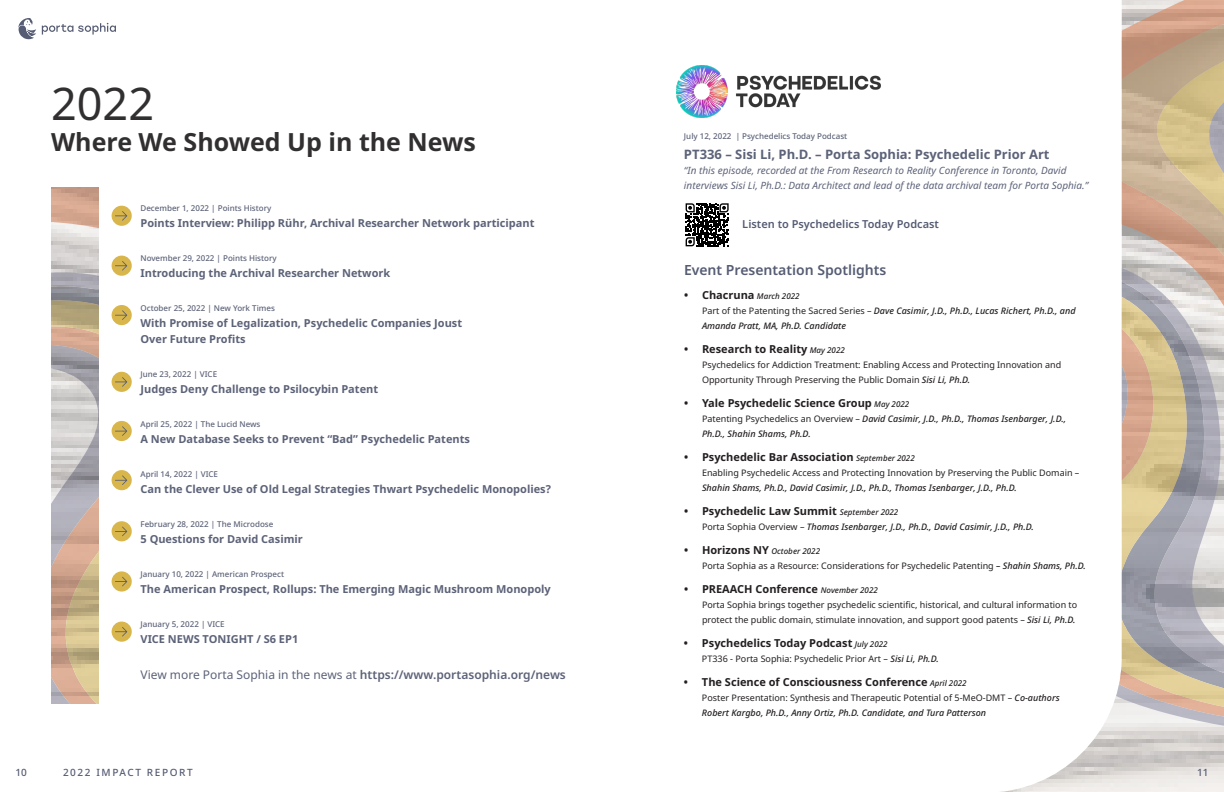
<style>
.page{position:relative;width:1224px;height:792px;background:#fff}
.page>*{position:absolute;margin:0;border:0;box-sizing:border-box;transform-origin:0 0}
.t1{font:45px "Noto Sans";color:#312f30}
.t2{font:700 25px "Noto Sans";color:#312f30}
.t3{font:600 14px "Noto Sans";color:#555c73}
.t4{font:700 13px "Noto Sans";color:#5c6278}
.t5{font:600 12px "Noto Sans";color:#5c6278}
.t6{font:700 11px/16px "Noto Sans";color:#5c6278}
.t7{font:700 11px "Noto Sans";color:#231f20}
.t8{font:600 11px "Noto Sans";color:#555c73}
.t9{font:italic 10px/15px "Noto Sans";color:#5c6278}
.t10{font:500 10px "Noto Sans";letter-spacing:.16em;color:#555c73}
.t11{font:9px/15px "Noto Sans";color:#231f20}
.t12{font:italic 500 9px/15px "Noto Sans";color:#231f20}
.t13{font:500 8px "Noto Sans";color:#5c6278}
.s1{font-weight:400}
.s2{font-weight:500;font-style:italic;font-size:8px}
.s3{font-weight:400;font-style:normal}
.s4{font-weight:500;font-style:italic}
</style>
<div class="page">
<svg style="left:51px;top:188px;width:48px;height:515px;background:#c5b3a6"></svg>
<div style="left:112px;top:256px;width:20px;height:20px;background:#d9b64c;border-radius:50%"></div>
<svg style="left:115px;top:261px;width:12px;height:10px"></svg>
<div style="left:112px;top:305px;width:20px;height:20px;background:#d9b64c;border-radius:50%"></div>
<svg style="left:115px;top:310px;width:12px;height:10px"></svg>
<div style="left:112px;top:372px;width:20px;height:20px;background:#d9b64c;border-radius:50%"></div>
<svg style="left:115px;top:377px;width:12px;height:10px"></svg>
<div style="left:112px;top:421px;width:20px;height:20px;background:#d9b64c;border-radius:50%"></div>
<svg style="left:115px;top:426px;width:12px;height:10px"></svg>
<div style="left:112px;top:470px;width:20px;height:20px;background:#d9b64c;border-radius:50%"></div>
<svg style="left:115px;top:475px;width:12px;height:10px"></svg>
<div style="left:112px;top:521px;width:20px;height:20px;background:#d9b64c;border-radius:50%"></div>
<svg style="left:115px;top:527px;width:12px;height:9px"></svg>
<div style="left:112px;top:571px;width:20px;height:21px;background:#d9b64c;border-radius:50%"></div>
<svg style="left:115px;top:577px;width:12px;height:9px"></svg>
<div style="left:112px;top:622px;width:20px;height:20px;background:#d9b64c;border-radius:50%"></div>
<svg style="left:115px;top:627px;width:12px;height:9px"></svg>
<div style="left:112px;top:206px;width:20px;height:20px;background:#d9b64c;border-radius:50%"></div>
<svg style="left:115px;top:211px;width:12px;height:10px"></svg>
<svg style="left:1121px;top:0;width:103px;height:258px;background:#ccae99"></svg>
<svg style="left:1157px;top:34px;width:67px;height:224px;background:#c9b08b"></svg>
<svg style="left:1209px;top:61px;width:15px;height:197px;background:#c7b696"></svg>
<svg style="left:1121px;top:258px;width:103px;height:25px;background:#c9bab2"></svg>
<svg style="left:1019px;top:283px;width:205px;height:506px"></svg>
<svg style="left:42px;top:23px;width:74px;height:12px"></svg>
<svg style="left:18px;top:18px;width:18px;height:21px"></svg>
<img style="left:677px;top:66px;width:203px;height:51px">
<svg style="left:685px;top:203px;width:44px;height:44px"></svg>
<svg style="left:686px;top:203px;width:43px;height:43px"></svg>
<p class="t1" style="left:51px;top:72px;width:104px">2022</p>
<p class="t2" style="left:51px;top:124px;width:426px">Where We Showed Up in the News</p>
<p class="t13" style="left:141px;top:203px;width:132px">December 1, 2022 | Points History</p>
<p class="t6" style="left:141px;top:215px;width:396px">Points Interview: Philipp Rühr, Archival Researcher Network participant</p>
<p class="t13" style="left:141px;top:253px;width:138px">November 29, 2022 | Points History</p>
<p class="t6" style="left:141px;top:265px;width:251px">Introducing the Archival Researcher Network</p>
<p class="t13" style="left:141px;top:303px;width:136px">October 25, 2022 | New York Times</p>
<p class="t6" style="left:141px;top:315px;width:323px">With Promise of Legalization, Psychedelic Companies Joust<br>Over Future Profits</p>
<p class="t13" style="left:141px;top:369px;width:78px">June 23, 2022 | VICE</p>
<p class="t6" style="left:141px;top:381px;width:239px">Judges Deny Challenge to Psilocybin Patent</p>
<p class="t13" style="left:141px;top:419px;width:121px">April 25, 2022 | The Lucid News</p>
<p class="t6" style="left:141px;top:431px;width:331px">A New Database Seeks to Prevent “Bad” Psychedelic Patents</p>
<p class="t13" style="left:141px;top:469px;width:79px">April 14, 2022 | VICE</p>
<p class="t6" style="left:141px;top:481px;width:412px">Can the Clever Use of Old Legal Strategies Thwart Psychedelic Monopolies?</p>
<p class="t13" style="left:141px;top:519px;width:134px">February 28, 2022 | The Microdose</p>
<p class="t6" style="left:141px;top:531px;width:164px">5 Questions for David Casimir</p>
<p class="t13" style="left:141px;top:569px;width:145px">January 10, 2022 | American Prospect</p>
<p class="t6" style="left:141px;top:581px;width:412px">The American Prospect, Rollups: The Emerging Magic Mushroom Monopoly</p>
<p class="t13" style="left:141px;top:619px;width:86px">January 5, 2022 | VICE</p>
<p class="t6" style="left:141px;top:631px;width:159px">VICE NEWS TONIGHT / S6 EP1</p>
<p class="t5" style="left:141px;top:666px;width:427px"><span class="s1">View more Porta Sophia in the news at</span> https://www.portasophia.org/news</p>
<p class="t13" style="left:684px;top:130px;width:165px">July 12, 2022 | Psychedelics Today Podcast</p>
<p class="t4" style="left:684px;top:146px;width:367px">PT336 – Sisi Li, Ph.D. – Porta Sophia: Psychedelic Prior Art</p>
<p class="t9" style="left:684px;top:163px;width:406px">“In this episode, recorded at the From Research to Reality Conference in Toronto, David interviews Sisi Li, Ph.D.: Data Architect and lead of the data archival team for Porta Sophia.”</p>
<p class="t8" style="left:742px;top:216px;width:198px">Listen to Psychedelics Today Podcast</p>
<p class="t3" style="left:684px;top:261px;width:204px">Event Presentation Spotlights</p>
<p class="t7" style="left:684px;top:288px;width:117px">• Chacruna <span class="s2">March 2022</span></p>
<p class="t12" style="left:702px;top:304px;width:375px"><span class="s3">Part of the Patenting the Sacred Series –</span> Dave Casimir, J.D., Ph.D., Lucas Richert, Ph.D., and<br>Amanda Pratt, MA, Ph.D. Candidate</p>
<p class="t7" style="left:684px;top:342px;width:162px">• Research to Reality <span class="s2">May 2022</span></p>
<p class="t11" style="left:702px;top:358px;width:361px">Psychedelics for Addiction Treatment: Enabling Access and Protecting Innovation and<br>Opportunity Through Preserving the Public Domain <span class="s4">Sisi Li, Ph.D.</span></p>
<p class="t7" style="left:684px;top:396px;width:227px">• Yale Psychedelic Science Group <span class="s2">May 2022</span></p>
<p class="t12" style="left:702px;top:412px;width:366px"><span class="s3">Patenting Psychedelics an Overview –</span> David Casimir, J.D., Ph.D., Thomas Isenbarger, J.D.,<br>Ph.D., Shahin Shams, Ph.D.</p>
<p class="t7" style="left:684px;top:450px;width:232px">• Psychedelic Bar Association <span class="s2">September 2022</span></p>
<p class="t11" style="left:702px;top:466px;width:379px">Enabling Psychedelic Access and Protecting Innovation by Preserving the Public Domain –<br><span class="s4">Shahin Shams, Ph.D., David Casimir, J.D., Ph.D., Thomas Isenbarger, J.D., Ph.D.</span></p>
<p class="t7" style="left:684px;top:504px;width:216px">• Psychedelic Law Summit <span class="s2">September 2022</span></p>
<p class="t12" style="left:702px;top:520px;width:333px"><span class="s3">Porta Sophia Overview –</span> Thomas Isenbarger, J.D., Ph.D., David Casimir, J.D., Ph.D.</p>
<p class="t7" style="left:684px;top:543px;width:138px">• Horizons NY <span class="s2">October 2022</span></p>
<p class="t11" style="left:702px;top:559px;width:385px">Porta Sophia as a Resource: Considerations for Psychedelic Patenting <span class="s4">– Shahin Shams, Ph.D.</span></p>
<p class="t7" style="left:684px;top:582px;width:195px">• PREAACH Conference <span class="s2">November 2022</span></p>
<p class="t11" style="left:702px;top:598px;width:377px">Porta Sophia brings together psychedelic scientific, historical, and cultural information to protect the public domain, stimulate innovation, and support good patents – <span class="s4">Sisi Li, Ph.D.</span></p>
<p class="t7" style="left:684px;top:636px;width:205px">• Psychedelics Today Podcast <span class="s2">July 2022</span></p>
<p class="t11" style="left:702px;top:652px;width:238px">PT336 - Porta Sophia: Psychedelic Prior Art – <span class="s4">Sisi Li, Ph.D.</span></p>
<p class="t7" style="left:684px;top:675px;width:284px">• The Science of Consciousness Conference <span class="s2">April 2022</span></p>
<p class="t12" style="left:702px;top:691px;width:359px"><span class="s3">Poster Presentation: Synthesis and Therapeutic Potential of 5-MeO-DMT –</span> Co-authors<br>Robert Kargbo, Ph.D., Anny Ortiz, Ph.D. Candidate, and Tura Patterson</p>
<p class="t10" style="left:16px;top:765px;width:13px">10</p>
<p class="t10" style="left:1197px;top:765px;width:13px">11</p>
<p class="t10" style="left:63px;top:765px;width:131px">2022 IMPACT REPORT</p>
</div>
